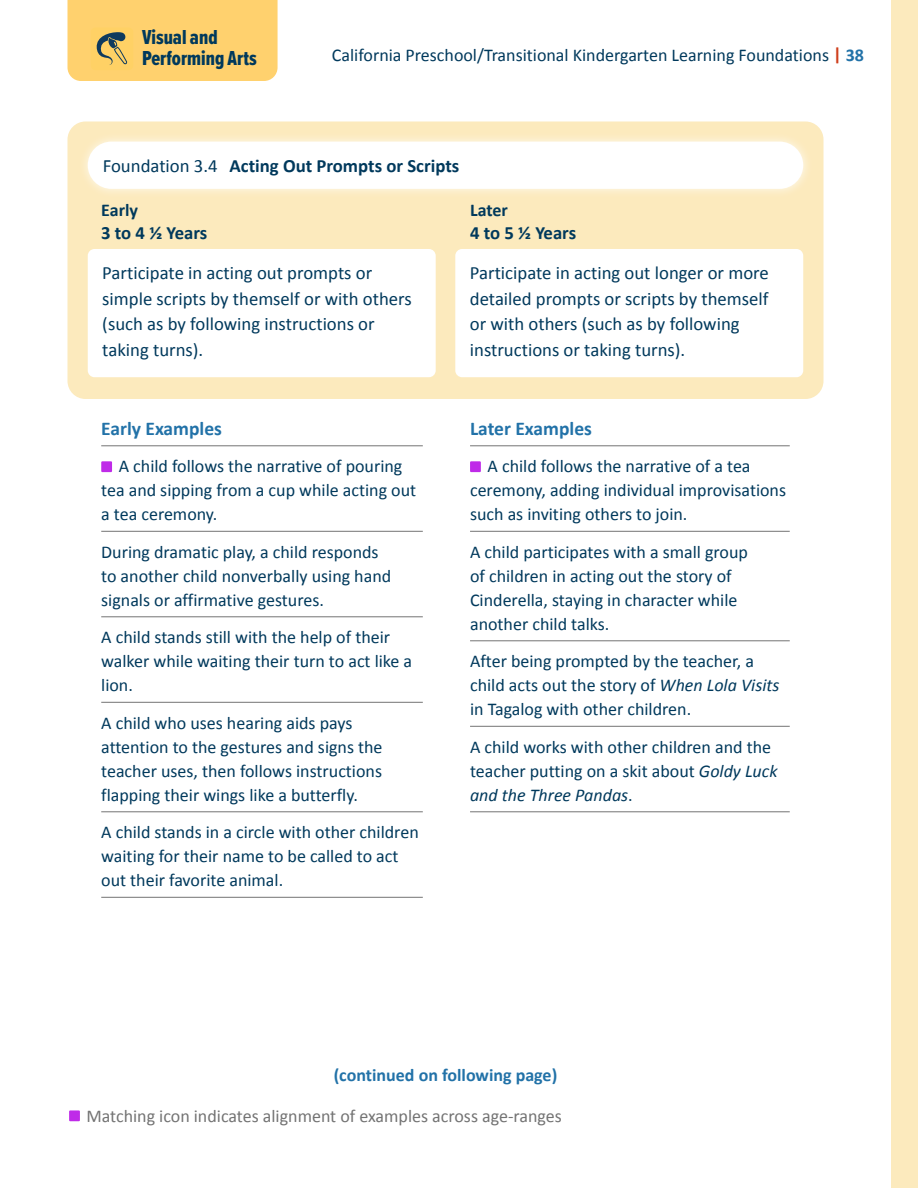
<style>
.page{position:relative;width:918px;height:1188px;background:#fff}
.page>*{position:absolute;margin:0;border:0;box-sizing:border-box;transform-origin:0 0}
.t1{font:21px/21px "Proxima Nova Ex Cn Extrabld";color:#00395c}
.t2{font:700 19.5px "Calibri";color:#2272a8}
.t3{font:18.75px/25.5px "Calibri";color:#00395c}
.t4{font:700 18.75px "Calibri";color:#00395c}
.t5{font:18px/24px "Calibri";color:#00395c}
.t6{font:18px "Calibri";color:#737373}
.t7{font:700 18px "Calibri";color:#2272a8}
.t8{font:700 18px "Calibri";color:#00395c}
.s1{font-weight:700;color:#cf3f1c}
.s2{font-weight:700;color:#2272a8}
.s3{font-weight:400}
.s4{font-style:italic}
</style>
<div class="page">
<svg style="left:68px;top:0;width:210px;height:81px"></svg>
<div style="left:891px;top:0;width:27px;height:1188px;background:#fceabd"></div>
<div style="left:69px;top:1110px;width:11px;height:11px;background:#bf2ae8"></div>
<div style="left:68px;top:122px;width:756px;height:277px;background:#fceabd;border-radius:18px"></div>
<div style="left:78px;top:131px;width:735px;height:68px;background:#fff;opacity:.75"></div>
<div style="left:88px;top:142px;width:715px;height:47px;background:#fff;border-radius:24px"></div>
<div style="left:88px;top:249px;width:348px;height:128px;background:#fff;border-radius:7px"></div>
<div style="left:455px;top:249px;width:348px;height:128px;background:#fff;border-radius:7px"></div>
<hr style="left:101px;top:445px;width:322px;height:1px;background:#737373">
<hr style="left:101px;top:531px;width:322px;height:1px;background:#737373">
<hr style="left:101px;top:616px;width:322px;height:1px;background:#737373">
<hr style="left:101px;top:702px;width:322px;height:1px;background:#737373">
<hr style="left:101px;top:811px;width:322px;height:1px;background:#737373">
<hr style="left:101px;top:897px;width:322px;height:1px;background:#737373">
<div style="left:101px;top:461px;width:11px;height:11px;background:#bf2ae8"></div>
<hr style="left:470px;top:445px;width:320px;height:1px;background:#737373">
<hr style="left:470px;top:531px;width:320px;height:1px;background:#737373">
<hr style="left:470px;top:640px;width:320px;height:1px;background:#737373">
<hr style="left:470px;top:726px;width:320px;height:1px;background:#737373">
<hr style="left:470px;top:811px;width:320px;height:1px;background:#737373">
<div style="left:470px;top:461px;width:11px;height:11px;background:#bf2ae8"></div>
<p class="t1" style="left:142px;top:26px;width:116px">Visual and<br>Performing Arts</p>
<p class="t5" style="left:332px;top:42px;width:534px">California Preschool/Transitional Kindergarten Learning Foundations <span class="s1">|</span> <span class="s2">38</span></p>
<p class="t4" style="left:103px;top:154px;width:358px"><span class="s3">Foundation 3.4</span> Acting Out Prompts or Scripts</p>
<p class="t8" style="left:101px;top:199px;width:38px">Early</p>
<p class="t4" style="left:101px;top:221px;width:108px">3 to 4 ½ Years</p>
<p class="t3" style="left:102px;top:259px;width:311px">Participate in acting out prompts or simple scripts by themself or with others (such as by following instructions or taking turns).</p>
<p class="t8" style="left:470px;top:199px;width:39px">Later</p>
<p class="t4" style="left:470px;top:221px;width:108px">4 to 5 ½ Years</p>
<p class="t3" style="left:470px;top:259px;width:300px">Participate in acting out longer or more detailed prompts or scripts by themself or with others (such as by following instructions or taking turns).</p>
<p class="t2" style="left:101px;top:416px;width:122px">Early Examples</p>
<p class="t5" style="left:101px;top:453px;width:316px;text-indent:18px">A child follows the narrative of pouring tea and sipping from a cup while acting out a tea ceremony.</p>
<p class="t5" style="left:101px;top:539px;width:292px">During dramatic play, a child responds to another child nonverbally using hand signals or affirmative gestures.</p>
<p class="t5" style="left:101px;top:624px;width:313px">A child stands still with the help of their walker while waiting their turn to act like a lion.</p>
<p class="t5" style="left:101px;top:710px;width:283px">A child who uses hearing aids pays attention to the gestures and signs the teacher uses, then follows instructions flapping their wings like a butterfly.</p>
<p class="t5" style="left:101px;top:819px;width:319px">A child stands in a circle with other children waiting for their name to be called to act out their favorite animal.</p>
<p class="t2" style="left:470px;top:416px;width:123px">Later Examples</p>
<p class="t5" style="left:470px;top:453px;width:318px;text-indent:18px">A child follows the narrative of a tea ceremony, adding individual improvisations such as inviting others to join.</p>
<p class="t5" style="left:470px;top:539px;width:279px">A child participates with a small group of children in acting out the story of Cinderella, staying in character while another child talks.</p>
<p class="t5" style="left:470px;top:648px;width:311px">After being prompted by the teacher, a child acts out the story of <span class="s4">When Lola Visits </span>in Tagalog with other children.</p>
<p class="t5" style="left:470px;top:734px;width:309px">A child works with other children and the teacher putting on a skit about <span class="s4">Goldy Luck and the Three Pandas</span>.</p>
<p class="t7" style="left:334px;top:1064px;width:225px">(continued on following page)</p>
<p class="t6" style="left:86px;top:1105px;width:477px">Matching icon indicates alignment of examples across age-ranges</p>
</div>
